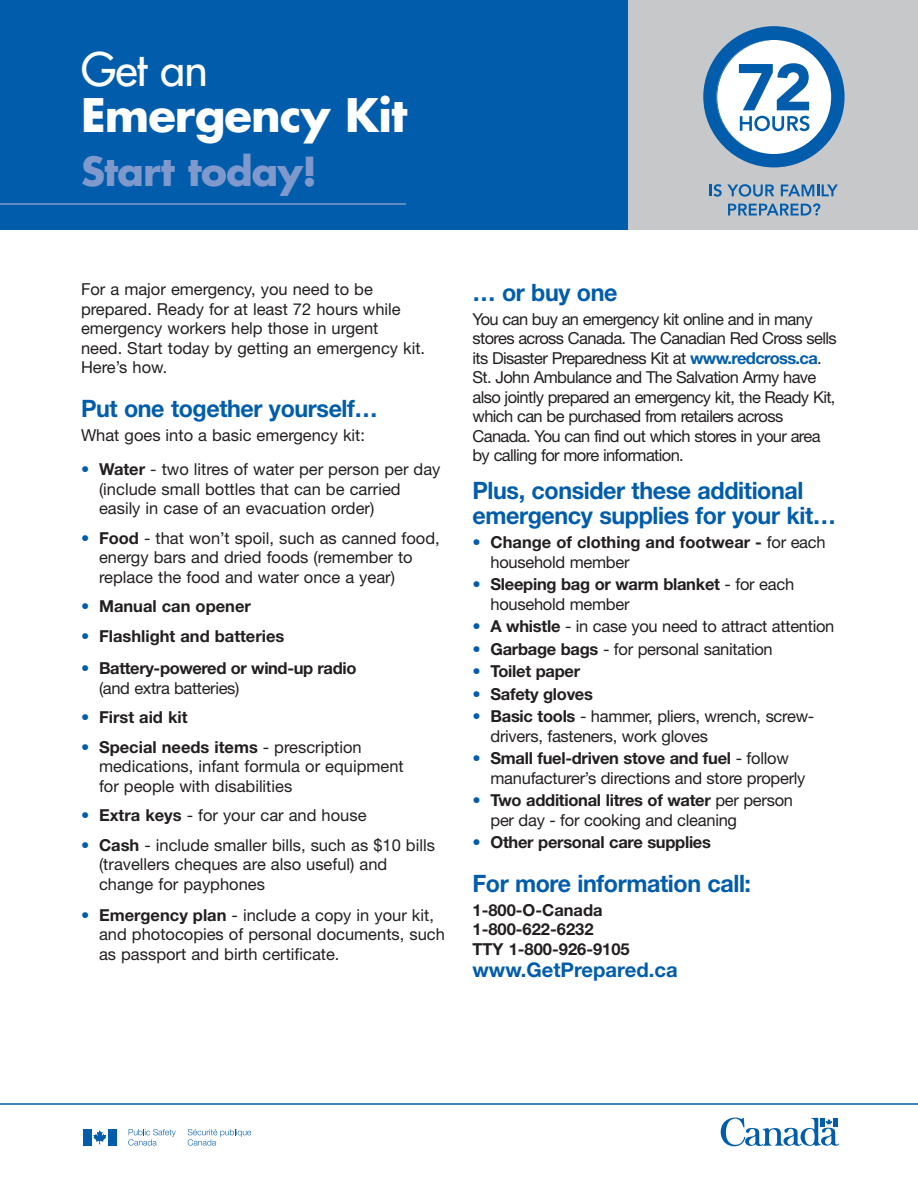
<style>
.page{position:relative;width:918px;height:1188px;background:#fff}
.page>*{position:absolute;margin:0;border:0;box-sizing:border-box;transform-origin:0 0}
.t1{font:700 45px "Futura";letter-spacing:-.02em;color:#fff}
.t2{font:45px "Futura";color:#fff}
.t3{font:700 39px "Futura";letter-spacing:-.02em;color:#7f99cd}
.t4{font:700 24px/25.5px "Helvetica Neue";letter-spacing:-.015em;color:#015dab}
.t5{font:700 20.25px "Helvetica Neue";color:#015dab}
.t6{font:16.5px/19.5px "Helvetica Neue";color:#231f20}
.t7{font:16.5px/19.5px "Helvetica Neue";letter-spacing:-.04em;color:#231f20}
.t8{font:700 16.5px/19.5px "Helvetica Neue";color:#231f20}
.t9{font:700 16.5px/19.5px "Helvetica Neue";letter-spacing:-.02em;color:#231f20}
.s1{color:#015dab}
.s2{font-weight:700}
.s3{font-weight:400;color:#015dab}
.s4{font-weight:400}
.s5{font-weight:700;color:#015dab}
</style>
<div class="page">
<div style="left:626px;top:0;width:292px;height:230px;background:#c7c8ca"></div>
<div style="left:0;top:0;width:628px;height:230px;background:#015dab"></div>
<svg style="left:721px;top:1118px;width:118px;height:29px"></svg>
<div style="left:833px;top:1118px;width:5px;height:9px;background:#015dab"></div>
<div style="left:820px;top:1118px;width:5px;height:9px;background:#015dab"></div>
<div style="left:83px;top:1129px;width:9px;height:17px;background:#015dab"></div>
<svg style="left:93px;top:1130px;width:13px;height:14px"></svg>
<div style="left:108px;top:1129px;width:8px;height:17px;background:#015dab"></div>
<svg style="left:188px;top:1129px;width:63px;height:17px"></svg>
<svg style="left:128px;top:1129px;width:48px;height:17px"></svg>
<hr style="left:0;top:1103px;width:918px;height:2px;background:#015dab">
<hr style="left:0;top:203px;width:406px;height:2px;background:#7f99cd">
<svg style="left:710px;top:184px;width:64px;height:13px"></svg>
<svg style="left:781px;top:184px;width:57px;height:12px"></svg>
<svg style="left:728px;top:203px;width:92px;height:13px"></svg>
<svg style="left:703px;top:26px;width:142px;height:141px"></svg>
<h1 class="t2" style="left:81px;top:46px;width:128px">Get an</h1>
<h1 class="t1" style="left:81px;top:95px;width:328px">Emergency Kit</h1>
<h2 class="t3" style="left:81px;top:154px;width:238px">Start today!</h2>
<p class="t6" style="left:81px;top:281px;width:346px">For a major emergency, you need to be prepared. Ready for at least 72 hours while emergency workers help those in urgent<br>need. Start today by getting an emergency kit.<br>Here’s how.</p>
<h3 class="t4" style="left:81px;top:398px;width:298px">Put one together yourself…</h3>
<p class="t6" style="left:81px;top:427px;width:286px">What goes into a basic emergency kit:</p>
<p class="t6" style="left:99px;top:461px;width:343px;text-indent:-18px"><span class="s1">•</span> <span class="s2">Water</span> - two litres of water per person per day (include small bottles that can be carried easily in case of an evacuation order)</p>
<p class="t6" style="left:99px;top:530px;width:342px;text-indent:-18px"><span class="s1">•</span> <span class="s2">Food</span> - that won’t spoil, such as canned food, energy bars and dried foods (remember to replace the food and water once a year)</p>
<p class="t8" style="left:81px;top:598px;width:171px"><span class="s3">•</span> Manual can opener</p>
<p class="t8" style="left:81px;top:628px;width:205px"><span class="s3">•</span> Flashlight and batteries</p>
<p class="t9" style="left:99px;top:660px;width:259px;text-indent:-18px"><span class="s3">•</span> Battery-powered or wind-up radio <span class="s4">(and extra batteries)</span></p>
<p class="t8" style="left:81px;top:709px;width:108px"><span class="s3">•</span> First aid kit</p>
<p class="t6" style="left:99px;top:739px;width:306px;text-indent:-18px"><span class="s1">•</span> <span class="s2">Special needs items</span> - prescription medications, infant formula or equipment for people with disabilities</p>
<p class="t6" style="left:81px;top:807px;width:287px"><span class="s1">•</span> <span class="s2">Extra keys</span> - for your car and house</p>
<p class="t6" style="left:99px;top:837px;width:337px;text-indent:-18px"><span class="s1">•</span> <span class="s2">Cash</span> - include smaller bills, such as $10 bills (travellers cheques are also useful) and change for payphones</p>
<p class="t6" style="left:99px;top:907px;width:347px;text-indent:-18px"><span class="s1">•</span> <span class="s2">Emergency plan</span> - include a copy in your kit, and photocopies of personal documents, such as passport and birth certificate.</p>
<h3 class="t4" style="left:472px;top:281px;width:147px">… or buy one</h3>
<p class="t7" style="left:472px;top:311px;width:366px">You can buy an emergency kit online and in many stores across Canada. The Canadian Red Cross sells its Disaster Preparedness Kit at <span class="s5">www.redcross.ca</span>.<br>St. John Ambulance and The Salvation Army have also jointly prepared an emergency kit, the Ready Kit, which can be purchased from retailers across Canada. You can find out which stores in your area by calling for more information.</p>
<h3 class="t4" style="left:472px;top:480px;width:365px">Plus, consider these additional emergency supplies for your kit…</h3>
<p class="t8" style="left:491px;top:534px;width:337px;text-indent:-18px"><span class="s3">•</span> Change of clothing and footwear - <span class="s4">for each household member</span></p>
<p class="t8" style="left:491px;top:576px;width:305px;text-indent:-18px"><span class="s3">•</span> Sleeping bag or warm blanket <span class="s4">- for each household member</span></p>
<p class="t6" style="left:472px;top:618px;width:363px"><span class="s1">•</span> <span class="s2">A whistle</span> - in case you need to attract attention</p>
<p class="t6" style="left:472px;top:641px;width:302px"><span class="s1">•</span> <span class="s2">Garbage bags</span> - for personal sanitation</p>
<p class="t8" style="left:472px;top:663px;width:109px"><span class="s3">•</span> Toilet paper</p>
<p class="t8" style="left:472px;top:686px;width:122px"><span class="s3">•</span> Safety gloves</p>
<p class="t6" style="left:491px;top:708px;width:325px;text-indent:-18px"><span class="s1">•</span> <span class="s2">Basic tools</span> - hammer, pliers, wrench, screw&shy;drivers, fasteners, work gloves</p>
<p class="t6" style="left:491px;top:750px;width:317px;text-indent:-18px"><span class="s1">•</span> <span class="s2">Small fuel-driven stove and fuel</span> - follow manufacturer’s directions and store properly</p>
<p class="t6" style="left:491px;top:792px;width:304px;text-indent:-18px"><span class="s1">•</span> <span class="s2">Two additional litres of water</span> per person per day - for cooking and cleaning</p>
<p class="t8" style="left:472px;top:834px;width:240px"><span class="s3">•</span> Other personal care supplies</p>
<h3 class="t4" style="left:472px;top:873px;width:280px">For more information call:</h3>
<p class="t8" style="left:472px;top:902px;width:159px">1-800-O-Canada<br>1-800-622-6232<br>TTY 1-800-926-9105</p>
<p class="t5" style="left:472px;top:963px;width:207px">www.GetPrepared.ca</p>
</div>
